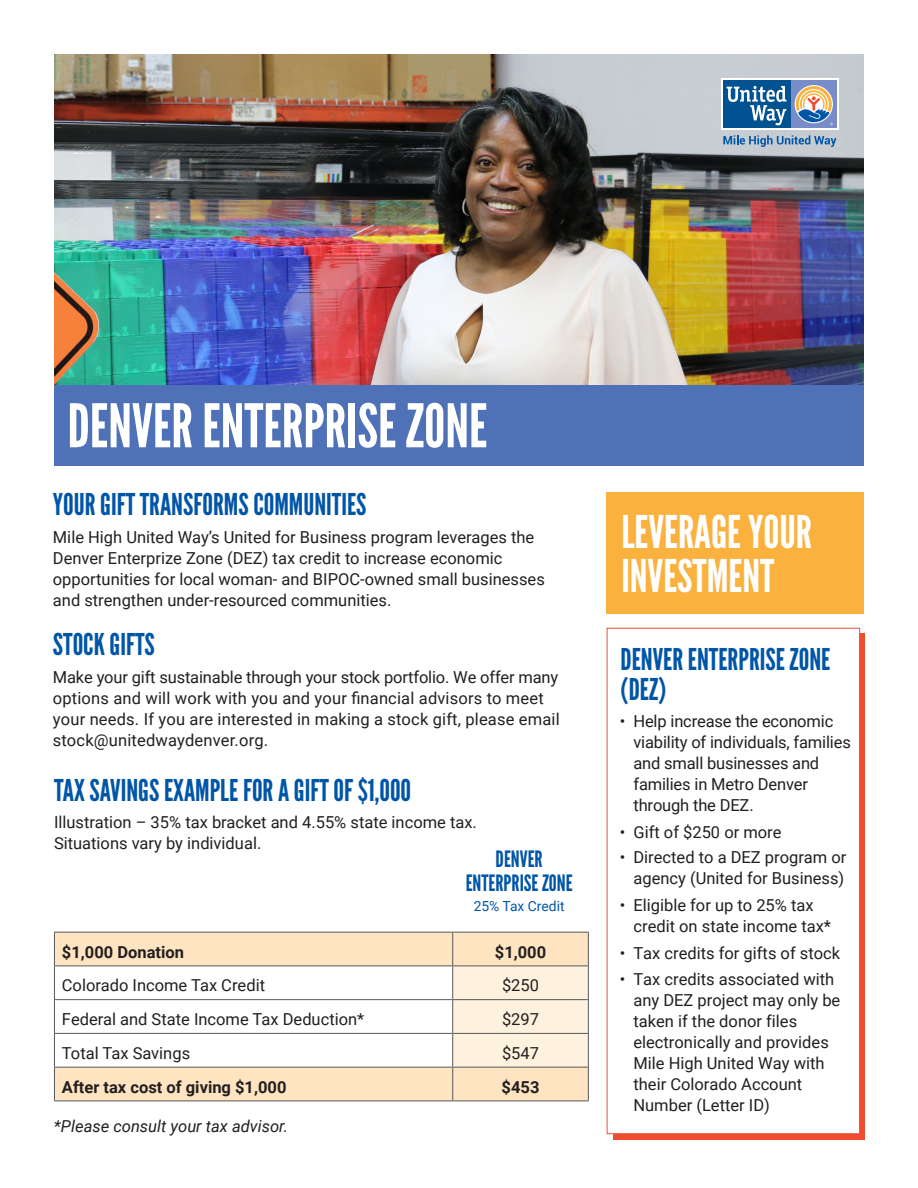
<style>
.page{position:relative;width:918px;height:1188px;background:#fff}
.page>*{position:absolute;margin:0;border:0;box-sizing:border-box;transform-origin:0 0}
.Section_Heading_-_ph{font:60px "League Gothic";color:#fff}
.Section_Heading_-_ph-2{font:45px/43.5px "League Gothic";color:#fff}
.Subhead_-_Amy{font:30px/30px "League Gothic";color:#0155a7}
.Black_Subtitle{font:22.5px/24px "League Gothic";color:#0155a7;text-align:center}
.Body_copy{font:16.5px/21px "Roboto";color:#231f20}
.Body_copy-2{font:700 16.5px "Roboto";color:#231f20}
.Body_copy-3{font:italic 16.5px "Roboto";color:#231f20}
.Black_Subtitle-2{font:13.8px "Roboto";color:#0155a7}
</style>
<div class="page">
<div style="left:613px;top:634px;width:251px;height:506px;background:#ef4d30"></div>
<div style="left:607px;top:628px;width:253px;height:506px;background:#fff;border:1px solid #ef4d30"></div>
<img style="left:54px;top:54px;width:810px;height:331px">
<div style="left:55px;top:933px;width:533px;height:167px;background:#fee4c0"></div>
<svg style="left:55px;top:966px;width:533px;height:101px"></svg>
<hr style="left:54px;top:932px;width:399px;height:1px;background:#57585a">
<hr style="left:54px;top:933px;width:1px;height:32px;background:#57585a">
<hr style="left:453px;top:932px;width:136px;height:1px;background:#57585a">
<hr style="left:452px;top:933px;width:1px;height:32px;background:#57585a">
<hr style="left:588px;top:933px;width:1px;height:32px;background:#57585a">
<hr style="left:54px;top:965px;width:399px;height:1px;background:#57585a">
<hr style="left:54px;top:966px;width:1px;height:33px;background:#57585a">
<hr style="left:453px;top:965px;width:136px;height:1px;background:#57585a">
<hr style="left:452px;top:966px;width:1px;height:33px;background:#57585a">
<hr style="left:588px;top:966px;width:1px;height:33px;background:#57585a">
<hr style="left:54px;top:999px;width:399px;height:1px;background:#57585a">
<hr style="left:54px;top:1000px;width:1px;height:33px;background:#57585a">
<hr style="left:453px;top:999px;width:136px;height:1px;background:#57585a">
<hr style="left:452px;top:1000px;width:1px;height:33px;background:#57585a">
<hr style="left:588px;top:1000px;width:1px;height:33px;background:#57585a">
<hr style="left:54px;top:1033px;width:399px;height:1px;background:#57585a">
<hr style="left:54px;top:1034px;width:1px;height:33px;background:#57585a">
<hr style="left:453px;top:1033px;width:136px;height:1px;background:#57585a">
<hr style="left:452px;top:1034px;width:1px;height:33px;background:#57585a">
<hr style="left:588px;top:1034px;width:1px;height:33px;background:#57585a">
<hr style="left:54px;top:1067px;width:399px;height:1px;background:#57585a">
<hr style="left:54px;top:1068px;width:1px;height:32px;background:#57585a">
<hr style="left:453px;top:1067px;width:136px;height:1px;background:#57585a">
<hr style="left:452px;top:1068px;width:1px;height:32px;background:#57585a">
<hr style="left:588px;top:1068px;width:1px;height:32px;background:#57585a">
<hr style="left:54px;top:1100px;width:399px;height:1px;background:#57585a">
<hr style="left:453px;top:1100px;width:136px;height:1px;background:#57585a">
<div style="left:54px;top:385px;width:810px;height:81px;background:#4e71b7"></div>
<div style="left:606px;top:493px;width:258px;height:121px;background:#fbb13d"></div>
<div style="left:721px;top:79px;width:118px;height:51px;background:linear-gradient(to bottom,#fff,#fff)"></div>
<div style="left:791px;top:81px;width:46px;height:47px;background:#788dc7"></div>
<div style="left:723px;top:81px;width:68px;height:47px;background:#015290"></div>
<svg style="left:795px;top:85px;width:38px;height:38px"></svg>
<svg style="left:727px;top:86px;width:60px;height:39px"></svg>
<svg style="left:796px;top:86px;width:37px;height:39px"></svg>
<svg style="left:723px;top:135px;width:113px;height:12px"></svg>
<p class="Section_Heading_-_ph" style="left:68px;top:390px;width:421px">DENVER ENTERPRISE ZONE</p>
<p class="Subhead_-_Amy" style="left:53px;top:489px;width:315px">YOUR GIFT TRANSFORMS COMMUNITIES</p>
<p class="Body_copy" style="left:53px;top:526px;width:494px">Mile High United Way’s United for Business program leverages the Denver Enterprize Zone (DEZ) tax credit to increase economic opportunities for local woman- and BIPOC-owned small businesses and strengthen under-resourced communities.</p>
<p class="Subhead_-_Amy" style="left:53px;top:630px;width:103px">STOCK GIFTS</p>
<p class="Body_copy" style="left:53px;top:666px;width:508px">Make your gift sustainable through your stock portfolio. We offer many options and will work with you and your financial advisors to meet your needs. If you are interested in making a stock gift, please email stock@unitedwaydenver.org.</p>
<p class="Subhead_-_Amy" style="left:54px;top:775px;width:359px">TAX SAVINGS EXAMPLE FOR A GIFT OF $1,000</p>
<p class="Body_copy" style="left:54px;top:811px;width:424px">Illustration – 35% tax bracket and 4.55% state income tax.<br>Situations vary by individual.</p>
<p class="Black_Subtitle" style="left:466px;top:847px;width:108px">DENVER<br>ENTERPRISE ZONE</p>
<p class="Black_Subtitle-2" style="left:474px;top:896px;width:93px">25% Tax Credit</p>
<p class="Body_copy-2" style="left:62px;top:940px;width:124px">$1,000 Donation</p>
<p class="Body_copy-2" style="left:495px;top:940px;width:53px">$1,000</p>
<p class="Body_copy" style="left:62px;top:974px;width:205px">Colorado Income Tax Credit</p>
<p class="Body_copy" style="left:502px;top:974px;width:39px">$250</p>
<p class="Body_copy" style="left:62px;top:1008px;width:304px">Federal and State Income Tax Deduction*</p>
<p class="Body_copy" style="left:502px;top:1008px;width:39px">$297</p>
<p class="Body_copy" style="left:62px;top:1042px;width:130px">Total Tax Savings</p>
<p class="Body_copy" style="left:502px;top:1042px;width:39px">$547</p>
<p class="Body_copy-2" style="left:62px;top:1075px;width:226px">After tax cost of giving $1,000</p>
<p class="Body_copy-2" style="left:502px;top:1075px;width:39px">$453</p>
<p class="Body_copy-3" style="left:54px;top:1115px;width:236px">*Please consult your tax advisor.</p>
<p class="Section_Heading_-_ph-2" style="left:621px;top:511px;width:192px">LEVERAGE YOUR<br>INVESTMENT</p>
<p class="Subhead_-_Amy" style="left:621px;top:644px;width:211px">DENVER ENTERPRISE ZONE (DEZ)</p>
<p class="Body_copy" style="left:633px;top:710px;width:219px;text-indent:-13px">• Help increase the economic viability of individuals, families and small businesses and families in Metro Denver through the DEZ.</p>
<p class="Body_copy" style="left:620px;top:821px;width:163px">• Gift of $250 or more</p>
<p class="Body_copy" style="left:620px;top:846px;width:228px;text-align:right">• Directed to a DEZ program or agency (United for Business)</p>
<p class="Body_copy" style="left:633px;top:894px;width:199px;text-indent:-13px">• Eligible for up to 25% tax credit on state income tax*</p>
<p class="Body_copy" style="left:620px;top:942px;width:222px">• Tax credits for gifts of stock</p>
<p class="Body_copy" style="left:633px;top:968px;width:208px;text-indent:-13px">• Tax credits associated with any DEZ project may only be taken if the donor files electronically and provides<br>Mile High United Way with their Colorado Account<br>Number (Letter ID)</p>
</div>
